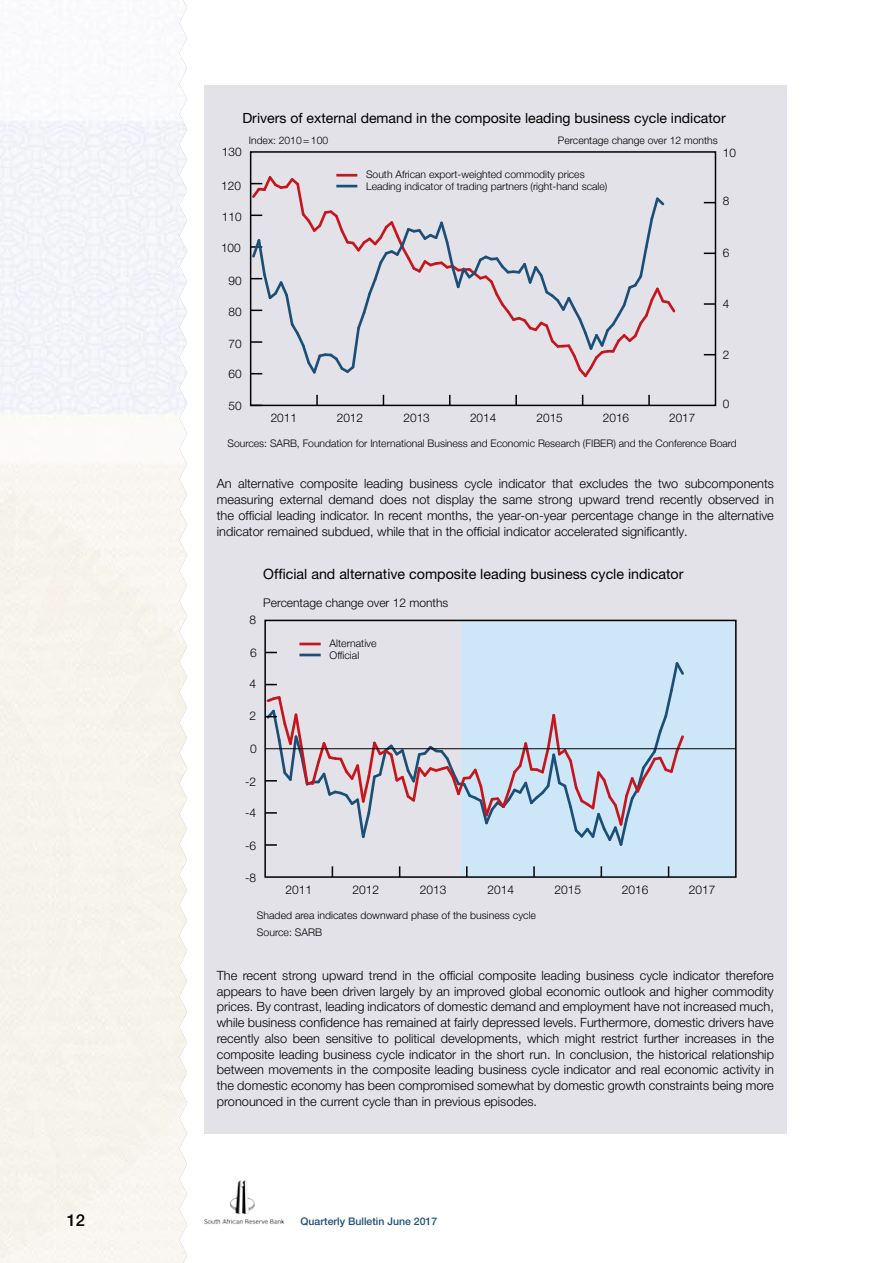
<style>
.page{position:relative;width:893px;height:1263px;background:#fff}
.page>*{position:absolute;margin:0;border:0;box-sizing:border-box;transform-origin:0 0}
.t1{font:500 16.5px "Helvetica Neue LT Pro";color:#000}
.t2{font:14.25px "Helvetica Neue LT Pro";color:#000}
.t3{font:14.1px "Helvetica Neue LT Pro";color:#000}
.t4{font:300 12.75px/15.8px "Helvetica Neue LT Pro";color:#000;text-align:justify}
.t5{font:300 12px "Helvetica Neue LT Pro";color:#000}
.t6{font:300 11.85px "Helvetica Neue LT Pro";color:#000}
.t7{font:300 10.5px "Helvetica Neue LT Pro";color:#000}
.t8{font:300 10.5px/12.6px "Helvetica Neue";color:#000}
.t9{font:500 10.5px "Helvetica Neue LT Pro";color:#1c4f78}
.t10{font:300 10.35px/12.5px "Helvetica Neue";color:#000}
.t11{font:300 10.35px "Helvetica Neue LT Pro";color:#000}
</style>
<div class="page">
<img style="left:204px;top:1180px;width:81px;height:45px">
<div style="left:204px;top:85px;width:583px;height:1048px;background:#e2e2e8"></div>
<div style="left:250px;top:151px;width:466px;height:255px;border:1px solid #000"></div>
<svg style="left:704px;top:303px;width:11px;height:2px"></svg>
<svg style="left:250px;top:174px;width:426px;height:206px"></svg>
<svg style="left:316px;top:395px;width:2px;height:10px"></svg>
<svg style="left:515px;top:395px;width:2px;height:10px"></svg>
<svg style="left:648px;top:395px;width:2px;height:10px"></svg>
<hr style="left:336px;top:174px;width:21px;height:3px;background:#c4161c">
<hr style="left:336px;top:185px;width:21px;height:2px;background:#1c4f78">
<div style="left:461px;top:621px;width:274px;height:257px;background:#cde7f8"></div>
<div style="left:264px;top:620px;width:473px;height:258px;border:2px solid #000"></div>
<svg style="left:264px;top:660px;width:422px;height:188px"></svg>
<svg style="left:265px;top:652px;width:12px;height:1px"></svg>
<hr style="left:265px;top:748px;width:471px;height:1px;background:#000">
<svg style="left:466px;top:866px;width:2px;height:11px"></svg>
<svg style="left:533px;top:866px;width:2px;height:11px"></svg>
<hr style="left:299px;top:643px;width:22px;height:2px;background:#c4161c">
<hr style="left:299px;top:654px;width:22px;height:2px;background:#1c4f78">
<p class="t3" style="left:242px;top:109px;width:485px">Drivers of external demand in the composite leading business cycle indicator</p>
<p class="t11" style="left:249px;top:134px;width:81px">Index: 2010=100</p>
<p class="t11" style="left:558px;top:134px;width:161px">Percentage change over 12 months</p>
<p class="t6" style="left:222px;top:145px;width:21px">130</p>
<p class="t6" style="left:723px;top:145px;width:15px">10</p>
<p class="t6" style="left:221px;top:178px;width:21px">120</p>
<p class="t6" style="left:222px;top:210px;width:21px">110</p>
<p class="t6" style="left:221px;top:241px;width:21px">100</p>
<p class="t6" style="left:229px;top:273px;width:15px">90</p>
<p class="t6" style="left:229px;top:305px;width:15px">80</p>
<p class="t6" style="left:229px;top:337px;width:15px">70</p>
<p class="t6" style="left:229px;top:367px;width:15px">60</p>
<p class="t6" style="left:229px;top:398px;width:15px">50</p>
<p class="t10" style="left:366px;top:167px;width:243px">South African export-weighted commodity prices<br>Leading indicator of trading partners (right-hand scale)</p>
<p class="t6" style="left:271px;top:411px;width:28px">2011</p>
<p class="t6" style="left:337px;top:411px;width:28px">2012</p>
<p class="t6" style="left:403px;top:411px;width:28px">2013</p>
<p class="t6" style="left:470px;top:411px;width:28px">2014</p>
<p class="t6" style="left:536px;top:411px;width:28px">2015</p>
<p class="t6" style="left:603px;top:411px;width:28px">2016</p>
<p class="t6" style="left:669px;top:411px;width:28px">2017</p>
<p class="t6" style="left:723px;top:194px;width:8px">8</p>
<p class="t6" style="left:723px;top:246px;width:8px">6</p>
<p class="t6" style="left:723px;top:296px;width:8px">4</p>
<p class="t6" style="left:723px;top:347px;width:8px">2</p>
<p class="t6" style="left:723px;top:396px;width:8px">0</p>
<p class="t10" style="left:228px;top:437px;width:511px">Sources: SARB, Foundation for International Business and Economic Research (FIBER) and the Conference Board</p>
<p class="t4" style="left:217px;top:476px;width:559px">An alternative composite leading business cycle indicator that excludes the two subcomponents measuring external demand does not display the same strong upward trend recently observed in the official leading indicator. In recent months, the year-on-year percentage change in the alternative indicator remained subdued, while that in the official indicator accelerated significantly.</p>
<p class="t2" style="left:263px;top:565px;width:422px">Official and alternative composite leading business cycle indicator</p>
<p class="t5" style="left:263px;top:595px;width:186px">Percentage change over 12 months</p>
<p class="t5" style="left:249px;top:613px;width:8px">8</p>
<p class="t5" style="left:250px;top:646px;width:8px">6</p>
<p class="t5" style="left:249px;top:676px;width:8px">4</p>
<p class="t5" style="left:249px;top:708px;width:8px">2</p>
<p class="t5" style="left:250px;top:741px;width:8px">0</p>
<p class="t5" style="left:245px;top:775px;width:13px">-2</p>
<p class="t5" style="left:245px;top:806px;width:13px">-4</p>
<p class="t5" style="left:245px;top:838px;width:13px">-6</p>
<p class="t5" style="left:245px;top:870px;width:13px">-8</p>
<p class="t8" style="left:330px;top:636px;width:49px">Alternative<br>Official</p>
<p class="t5" style="left:285px;top:882px;width:28px">2011</p>
<p class="t5" style="left:352px;top:882px;width:28px">2012</p>
<p class="t5" style="left:420px;top:882px;width:28px">2013</p>
<p class="t5" style="left:487px;top:882px;width:28px">2014</p>
<p class="t5" style="left:555px;top:882px;width:28px">2015</p>
<p class="t5" style="left:622px;top:882px;width:28px">2016</p>
<p class="t5" style="left:689px;top:882px;width:28px">2017</p>
<p class="t7" style="left:257px;top:909px;width:281px">Shaded area indicates downward phase of the business cycle</p>
<p class="t8" style="left:257px;top:925px;width:67px">Source: SARB</p>
<p class="t4" style="left:217px;top:967px;width:559px">The recent strong upward trend in the official composite leading business cycle indicator therefore appears to have been driven largely by an improved global economic outlook and higher commodity prices. By contrast, leading indicators of domestic demand and employment have not increased much, while business confidence has remained at fairly depressed levels. Furthermore, domestic drivers have recently also been sensitive to political developments, which might restrict further increases in the composite leading business cycle indicator in the short run. In conclusion, the historical relationship between movements in the composite leading business cycle indicator and real economic activity in the domestic economy has been compromised somewhat by domestic growth constraints being more pronounced in the current cycle than in previous episodes.</p>
<p class="t1" style="left:67px;top:1210px;width:20px">12</p>
<p class="t9" style="left:301px;top:1214px;width:138px">Quarterly Bulletin June 2017</p>
</div>
